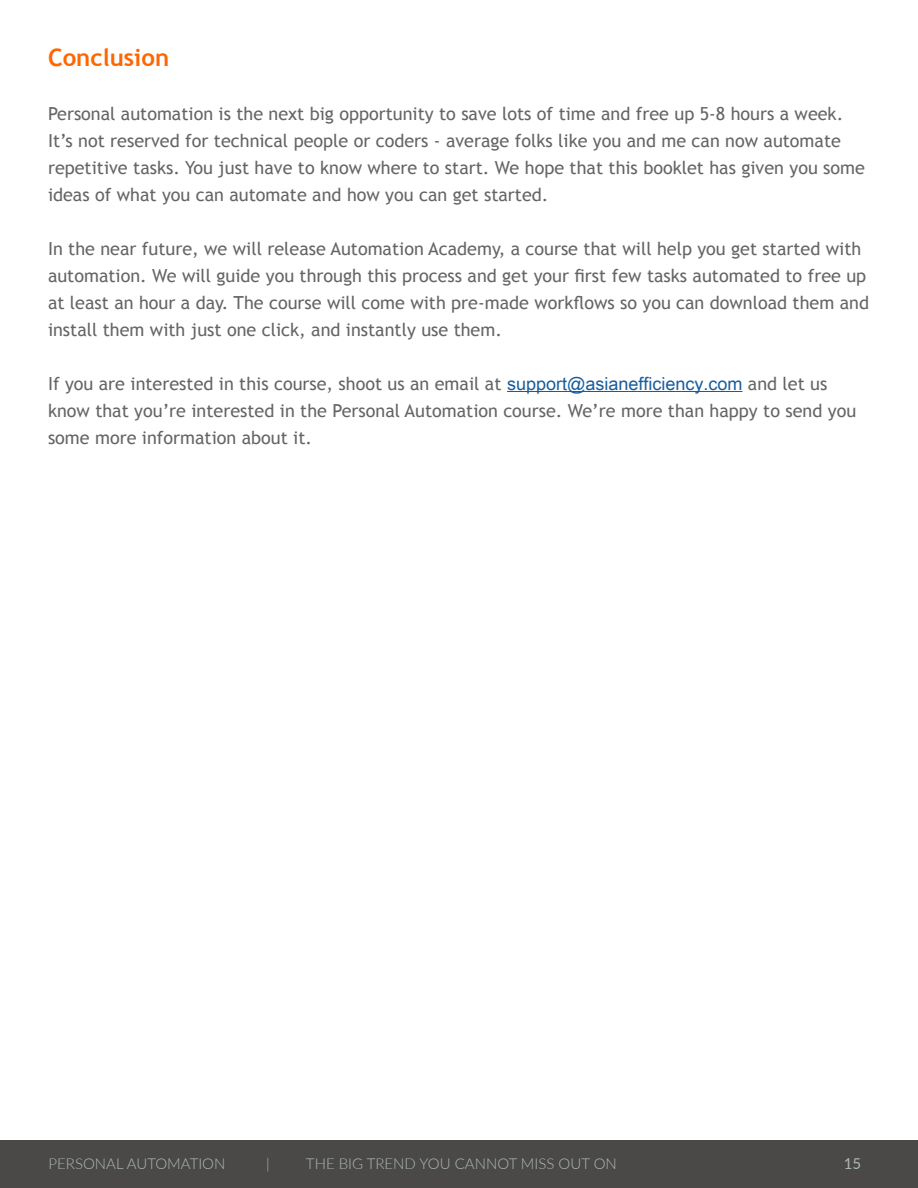
<style>
.page{position:relative;width:918px;height:1188px;background:#fff}
.page>*{position:absolute;margin:0;border:0;box-sizing:border-box;transform-origin:0 0}
.t1{font:700 24px "Trebuchet MS";color:#f60}
.t2{font:18px/27px "Trebuchet MS";color:#646564}
.t3{font:300 15px "Lato";color:#aab9b6}
.t4{font:15px "Lato";color:#aab9b6}
.s1{font-family:"Arial Unicode MS";color:#175d9e}
</style>
<div class="page">
<hr style="left:507px;top:391px;width:235px;height:1px;background:#175d9e">
<div style="left:0;top:1140px;width:918px;height:48px;background:#4a4947"></div>
<h1 class="t1" style="left:48px;top:43px;width:123px">Conclusion</h1>
<p class="t2" style="left:48px;top:100px;width:818px">Personal automation is the next big opportunity to save lots of time and free up 5-8 hours a week.<br>It’s not reserved for technical people or coders - average folks like you and me can now automate repetitive tasks. You just have to know where to start. We hope that this booklet has given you some ideas of what you can automate and how you can get started.</p>
<p class="t2" style="left:48px;top:235px;width:823px">In the near future, we will release Automation Academy, a course that will help you get started with automation. We will guide you through this process and get your first few tasks automated to free up at least an hour a day. The course will come with pre-made workflows so you can download them and install them with just one click, and instantly use them.</p>
<p class="t2" style="left:48px;top:370px;width:810px">If you are interested in this course, shoot us an email at <span class="s1">support@asianefficiency.com</span> and let us know that you’re interested in the Personal Automation course. We’re more than happy to send you some more information about it.</p>
<p class="t3" style="left:49px;top:1158px;width:178px">PERSONAL AUTOMATION</p>
<p class="t3" style="left:266px;top:1158px;width:5px">|</p>
<p class="t3" style="left:306px;top:1158px;width:312px">THE BIG TREND YOU CANNOT MISS OUT ON</p>
<p class="t4" style="left:844px;top:1155px;width:19px">15</p>
</div>
